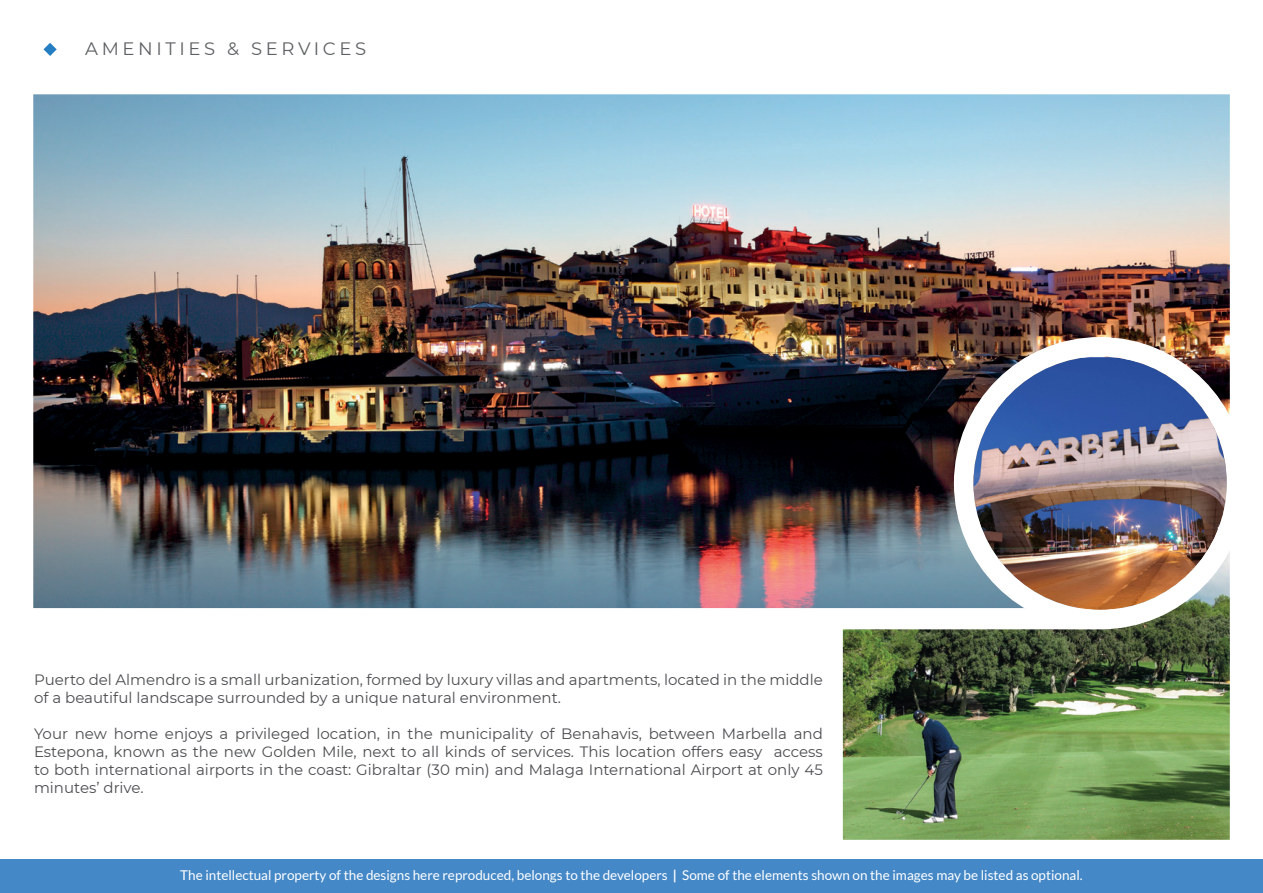
<style>
.page{position:relative;width:1263px;height:893px;background:#fff}
.page>*{position:absolute;margin:0;border:0;box-sizing:border-box;transform-origin:0 0}
.t1{font:18px "Montserrat";letter-spacing:.2em;color:#5e6163}
.t2{font:15px/18px "Montserrat";color:#4b4d4f}
.t3{font:13.5px "Lato";color:#fff}
.s1{font-weight:700}
</style>
<div class="page">
<div style="left:0;top:859px;width:1263px;height:34px;background:#4488c7"></div>
<img style="left:33px;top:94px;width:1197px;height:514px">
<img style="left:843px;top:541px;width:387px;height:299px">
<img style="left:973px;top:357px;width:254px;height:253px">
<div style="left:954px;top:337px;width:292px;height:292px;border:20px solid #fff;border-radius:50%"></div>
<svg style="left:43px;top:43px;width:14px;height:13px"></svg>
<p class="t1" style="left:85px;top:37px;width:282px">AMENITIES &amp; SERVICES</p>
<p class="t2" style="left:34px;top:670px;width:790px">Puerto del Almendro is a small urbanization, formed by luxury villas and apartments, located in the middle of a beautiful landscape surrounded by a unique natural environment.</p>
<p class="t2" style="left:34px;top:724px;width:790px;text-align:justify">Your new home enjoys a privileged location, in the municipality of Benahavis, between Marbella and Estepona, known as the new Golden Mile, next to all kinds of services. This location offers easy access to both international airports in the coast: Gibraltar (30 min) and Malaga International Airport at only 45 minutes’ drive.</p>
<p class="t3" style="left:180px;top:867px;width:904px">The intellectual property of the designs here reproduced, belongs to the developers <span class="s1">|</span> Some of the elements shown on the images may be listed as optional.</p>
</div>
